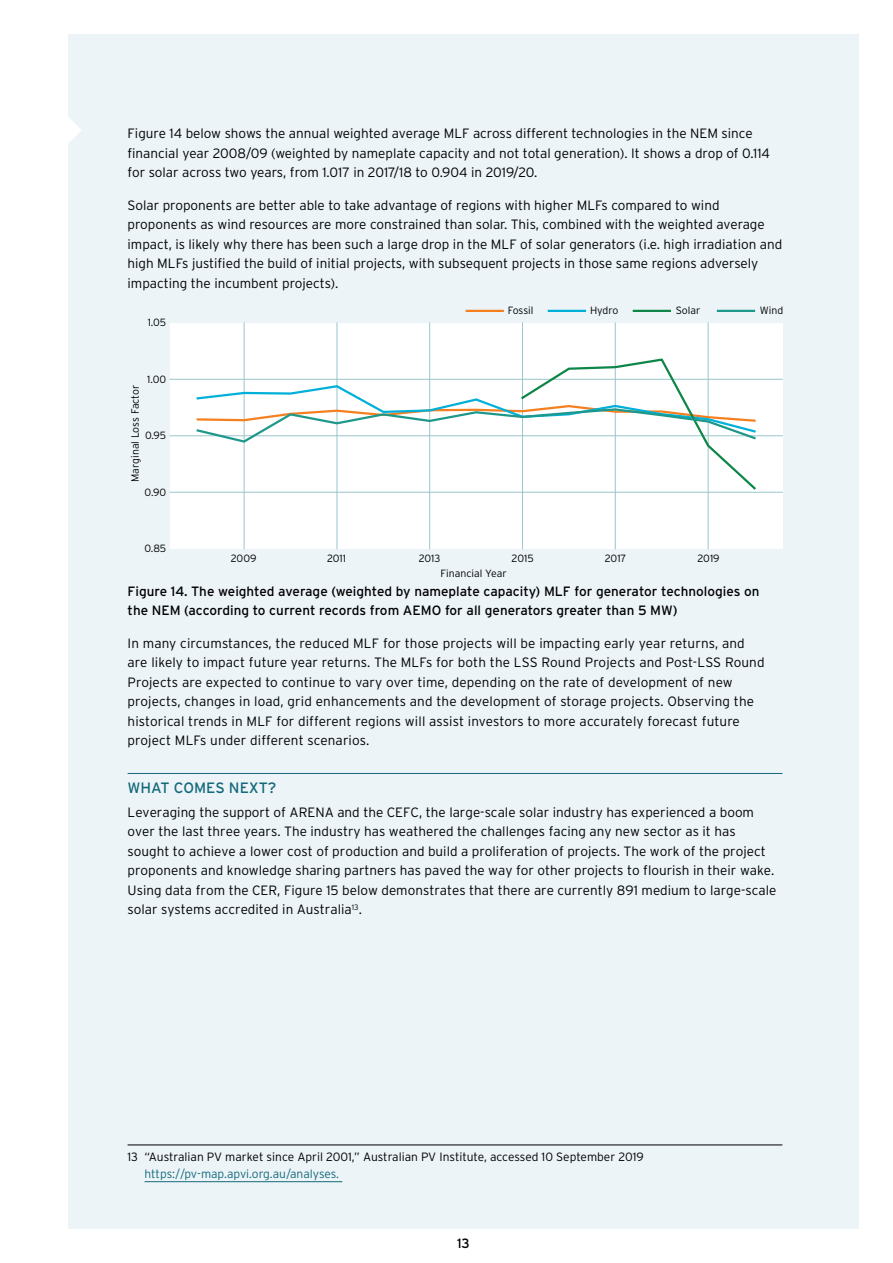
<style>
.page{position:relative;width:893px;height:1263px;background:#fff}
.page>*{position:absolute;margin:0;border:0;box-sizing:border-box;transform-origin:0 0}
.t1{font:15px "Interstate";color:#14697a}
.t2{font:300 13.5px/19.5px "Interstate";color:#000}
.t3{font:13.5px/19.5px "Interstate";color:#000}
.t4{font:300 12px "Interstate";color:#000}
.t5{font:300 12px "Interstate";color:#14697a}
.t6{font:300 10.5px/14.4px "Interstate";color:#000}
</style>
<div class="page">
<div style="left:68px;top:34px;width:791px;height:1195px;background:#ecf4f8"></div>
<svg style="left:68px;top:117px;width:13px;height:26px"></svg>
<hr style="left:128px;top:773px;width:654px;height:1px;background:#14697a">
<hr style="left:128px;top:1145px;width:654px;height:1px;background:#000">
<hr style="left:145px;top:1181px;width:197px;height:1px;background:#14697a">
<div style="left:170px;top:323px;width:612px;height:226px;background:#fff"></div>
<hr style="left:244px;top:323px;width:1px;height:226px;background:#98c7cc">
<hr style="left:337px;top:323px;width:1px;height:226px;background:#98c7cc">
<hr style="left:429px;top:323px;width:1px;height:226px;background:#98c7cc">
<hr style="left:522px;top:323px;width:1px;height:226px;background:#98c7cc">
<hr style="left:615px;top:323px;width:1px;height:226px;background:#98c7cc">
<hr style="left:708px;top:323px;width:1px;height:226px;background:#98c7cc">
<hr style="left:170px;top:492px;width:612px;height:1px;background:#98c7cc">
<hr style="left:170px;top:435px;width:612px;height:1px;background:#98c7cc">
<hr style="left:170px;top:379px;width:612px;height:1px;background:#98c7cc">
<svg style="left:195px;top:357px;width:563px;height:134px"></svg>
<hr style="left:718px;top:310px;width:36px;height:2px;background:#1e988a">
<hr style="left:634px;top:310px;width:36px;height:2px;background:#0d8648">
<hr style="left:549px;top:310px;width:36px;height:2px;background:#00b0d8">
<hr style="left:467px;top:310px;width:36px;height:2px;background:#f58020">
<p class="t2" style="left:128px;top:124px;width:644px">Figure 14 below shows the annual weighted average MLF across different technologies in the NEM since financial year 2008/09 (weighted by nameplate capacity and not total generation). It shows a drop of 0.114 for solar across two years, from 1.017 in 2017/18 to 0.904 in 2019/20.</p>
<p class="t2" style="left:128px;top:195px;width:656px">Solar proponents are better able to take advantage of regions with higher MLFs compared to wind proponents as wind resources are more constrained than solar. This, combined with the weighted average impact, is likely why there has been such a large drop in the MLF of solar generators (i.e. high irradiation and high MLFs justified the build of initial projects, with subsequent projects in those same regions adversely impacting the incumbent projects).</p>
<p class="t6" style="left:148px;top:315px;width:20px">1.05</p>
<p class="t6" style="left:147px;top:372px;width:21px">1.00</p>
<p class="t6" style="left:128px;top:482px;width:99px;rotate:-90deg">Marginal Loss Factor</p>
<p class="t6" style="left:145px;top:428px;width:23px">0.95</p>
<p class="t6" style="left:145px;top:485px;width:23px">0.90</p>
<p class="t6" style="left:144px;top:541px;width:23px">0.85</p>
<p class="t6" style="left:231px;top:551px;width:27px">2009</p>
<p class="t6" style="left:508px;top:303px;width:27px">Fossil</p>
<p class="t6" style="left:590px;top:303px;width:30px">Hydro</p>
<p class="t6" style="left:676px;top:303px;width:26px">Solar</p>
<p class="t6" style="left:760px;top:303px;width:25px">Wind</p>
<p class="t6" style="left:327px;top:551px;width:21px">2011</p>
<p class="t6" style="left:440px;top:551px;width:68px;text-indent:-22px">2013<br>Financial Year</p>
<p class="t6" style="left:512px;top:551px;width:24px">2015</p>
<p class="t6" style="left:605px;top:551px;width:23px">2017</p>
<p class="t6" style="left:697px;top:551px;width:24px">2019</p>
<p class="t3" style="left:128px;top:581px;width:633px">Figure 14. The weighted average (weighted by nameplate capacity) MLF for generator technologies on the NEM (according to current records from AEMO for all generators greater than 5 MW)</p>
<p class="t2" style="left:128px;top:633px;width:638px">In many circumstances, the reduced MLF for those projects will be impacting early year returns, and are likely to impact future year returns. The MLFs for both the LSS Round Projects and Post-LSS Round Projects are expected to continue to vary over time, depending on the rate of development of new projects, changes in load, grid enhancements and the development of storage projects. Observing the historical trends in MLF for different regions will assist investors to more accurately forecast future project MLFs under different scenarios.</p>
<p class="t1" style="left:128px;top:779px;width:150px">WHAT COMES NEXT?</p>
<p class="t2" style="left:128px;top:802px;width:650px">Leveraging the support of ARENA and the CEFC, the large-scale solar industry has experienced a boom over the last three years. The industry has weathered the challenges facing any new sector as it has sought to achieve a lower cost of production and build a proliferation of projects. The work of the project proponents and knowledge sharing partners has paved the way for other projects to flourish in their wake.<br>Using data from the CER, Figure 15 below demonstrates that there are currently 891 medium to large-scale solar systems accredited in Australia<sup>13</sup>.</p>
<p class="t4" style="left:128px;top:1150px;width:518px">13 “Australian PV market since April 2001,” Australian PV Institute, accessed 10 September 2019</p>
<p class="t5" style="left:145px;top:1167px;width:196px">https://pv-map.apvi.org.au/analyses.</p>
<p class="t3" style="left:457px;top:1234px;width:14px">13</p>
</div>
